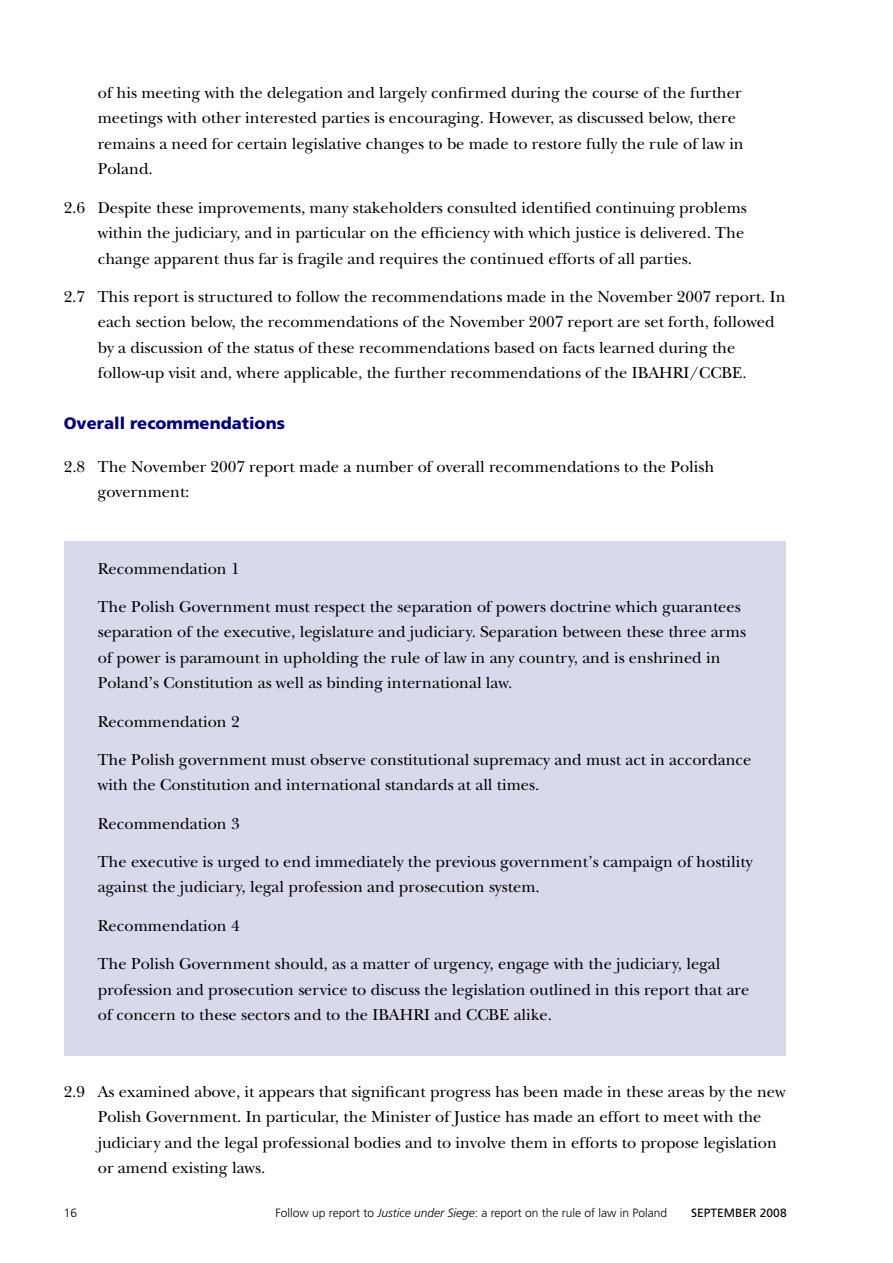
<style>
.page{position:relative;width:893px;height:1263px;background:#fff}
.page>*{position:absolute;margin:0;border:0;box-sizing:border-box;transform-origin:0 0}
.t1{font:16.5px/25.5px "New Baskerville";color:#000}
.t2{font:900 16.5px "Frutiger";color:#000080}
.t3{font:300 12px "Frutiger";color:#000}
.t4{font:12px "Frutiger";color:#000}
.s1{font-style:italic}
</style>
<div class="page">
<div style="left:64px;top:541px;width:722px;height:515px;background:#d9d9ec"></div>
<p class="t1" style="left:98px;top:80px;width:648px">of his meeting with the delegation and largely confirmed during the course of the further meetings with other interested parties is encouraging. However, as discussed below, there remains a need for certain legislative changes to be made to restore fully the rule of law in Poland.</p>
<p class="t1" style="left:98px;top:194px;width:651px;text-indent:-34px">2.6 Despite these improvements, many stakeholders consulted identified continuing problems within the judiciary, and in particular on the efficiency with which justice is delivered. The change apparent thus far is fragile and requires the continued efforts of all parties.</p>
<p class="t1" style="left:98px;top:284px;width:689px;text-indent:-34px">2.7 This report is structured to follow the recommendations made in the November 2007 report. In each section below, the recommendations of the November 2007 report are set forth, followed by a discussion of the status of these recommendations based on facts learned during the follow-up visit and, where applicable, the further recommendations of the IBAHRI/CCBE.</p>
<p class="t2" style="left:64px;top:413px;width:223px">Overall recommendations</p>
<p class="t1" style="left:98px;top:453px;width:618px;text-indent:-34px">2.8 The November 2007 report made a number of overall recommendations to the Polish government:</p>
<p class="t1" style="left:98px;top:555px;width:140px">Recommendation 1</p>
<p class="t1" style="left:98px;top:594px;width:650px">The Polish Government must respect the separation of powers doctrine which guarantees separation of the executive, legislature and judiciary. Separation between these three arms of power is paramount in upholding the rule of law in any country, and is enshrined in Poland’s Constitution as well as binding international law.</p>
<p class="t1" style="left:98px;top:708px;width:143px">Recommendation 2</p>
<p class="t1" style="left:98px;top:747px;width:655px">The Polish government must observe constitutional supremacy and must act in accordance with the Constitution and international standards at all times.</p>
<p class="t1" style="left:98px;top:810px;width:143px">Recommendation 3</p>
<p class="t1" style="left:98px;top:849px;width:656px">The executive is urged to end immediately the previous government’s campaign of hostility against the judiciary, legal profession and prosecution system.</p>
<p class="t1" style="left:98px;top:912px;width:143px">Recommendation 4</p>
<p class="t1" style="left:98px;top:951px;width:653px">The Polish Government should, as a matter of urgency, engage with the judiciary, legal profession and prosecution service to discuss the legislation outlined in this report that are of concern to these sectors and to the IBAHRI and CCBE alike.</p>
<p class="t1" style="left:98px;top:1078px;width:689px;text-indent:-34px">2.9 As examined above, it appears that significant progress has been made in these areas by the new Polish Government. In particular, the Minister of Justice has made an effort to meet with the judiciary and the legal professional bodies and to involve them in efforts to propose legislation or amend existing laws.</p>
<p class="t3" style="left:64px;top:1206px;width:15px">16</p>
<p class="t3" style="left:276px;top:1206px;width:393px">Follow up report to <span class="s1">Justice under Siege</span>: a report on the rule of law in Poland</p>
<p class="t4" style="left:691px;top:1206px;width:97px">SEPTEMBER 2008</p>
</div>
